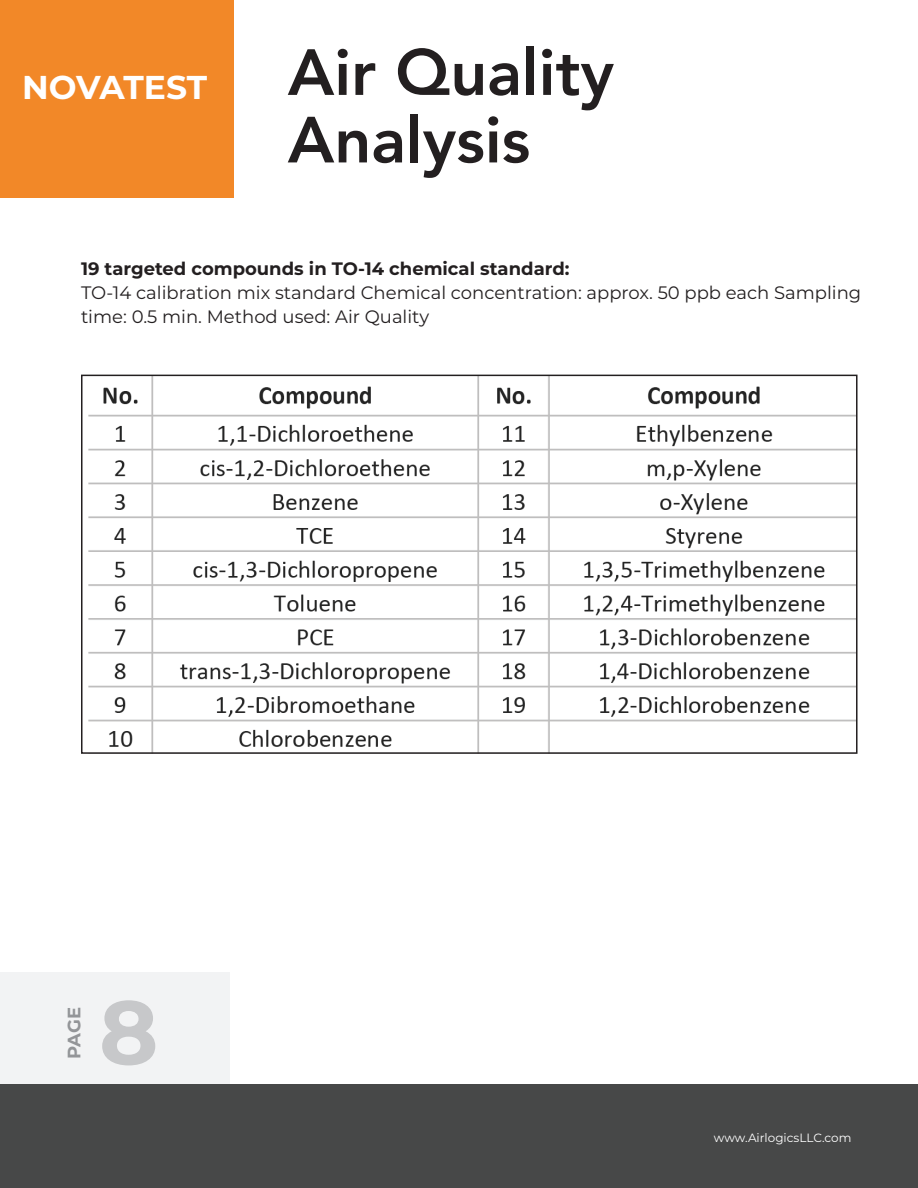
<style>
.page{position:relative;width:918px;height:1188px;background:#fff}
.page>*{position:absolute;margin:0;border:0;box-sizing:border-box;transform-origin:0 0}
.t1{font:700 90px "Montserrat";color:#c7c8ca}
.t2{font:800 64.5px/67.5px "Avenir";color:#231f20}
.t3{font:18px/24px "Montserrat";color:#231f20}
.t4{font:700 18px "Montserrat";color:#231f20}
.t5{font:700 18px "Montserrat";color:#939598}
.t6{font:12px "Montserrat";color:#fff}
.s1{font-family:"Montserrat";font-weight:700;font-size:33px;color:#fff}
</style>
<div class="page">
<div style="left:0;top:972px;width:230px;height:216px;background:#f2f3f4"></div>
<div style="left:0;top:1084px;width:918px;height:104px;background:#474848"></div>
<div style="left:0;top:0;width:233px;height:198px;background:#f28828"></div>
<img style="left:88px;top:378px;width:767px;height:373px">
<div style="left:81px;top:375px;width:777px;height:379px;border:2px solid #231f20"></div>
<h2 class="t2" style="left:288px;top:39px;width:328px;text-indent:-265px"><span class="s1">NOVATEST</span> Air Quality<br>Analysis</h2>
<p class="t4" style="left:81px;top:256px;width:490px">19 targeted compounds in TO-14 chemical standard:</p>
<p class="t3" style="left:81px;top:280px;width:782px">TO-14 calibration mix standard Chemical concentration: approx. 50 ppb each Sampling time: 0.5 min. Method used: Air Quality</p>
<p class="t5" style="left:61px;top:1059px;width:53px;rotate:-90deg">PAGE</p>
<h1 class="t1" style="left:99px;top:968px;width:61px">8</h1>
<p class="t6" style="left:714px;top:1130px;width:139px">www.AirlogicsLLC.com</p>
</div>
